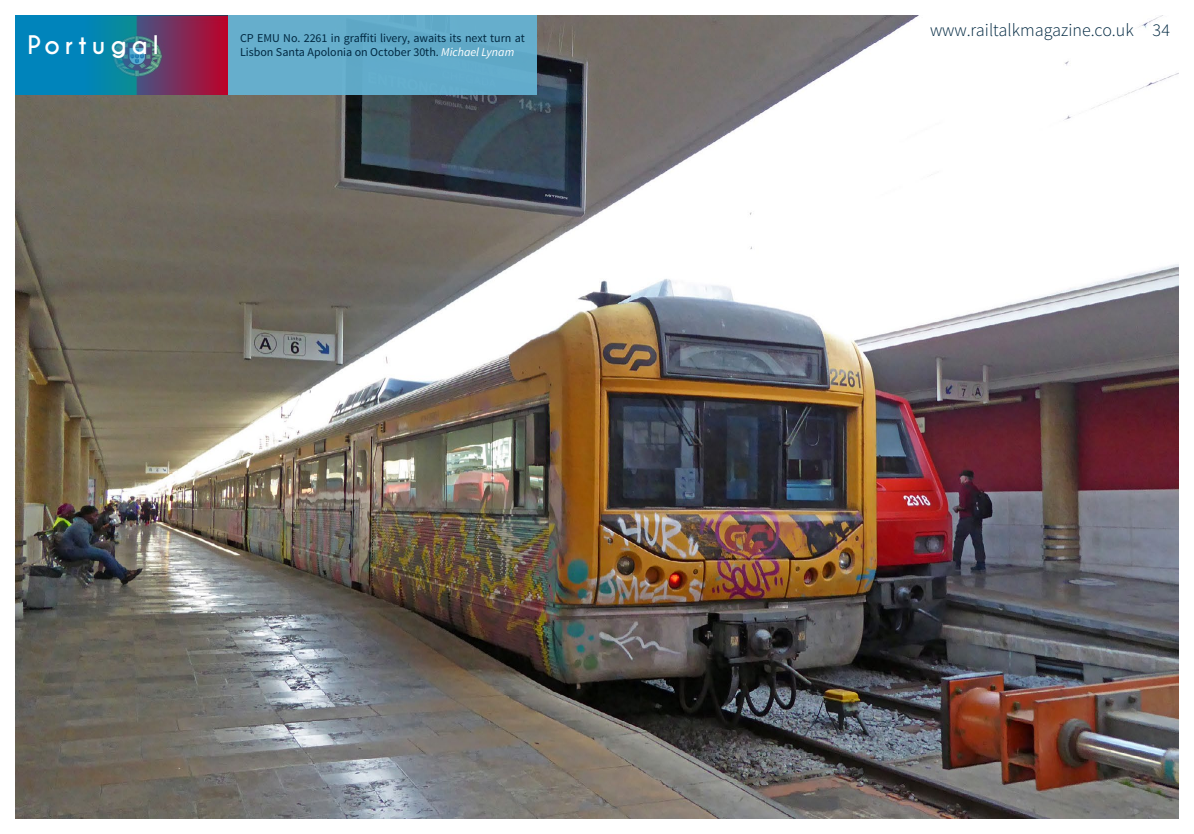
<style>
.page{position:relative;width:1194px;height:834px;background:#fff}
.page>*{position:absolute;margin:0;border:0;box-sizing:border-box;transform-origin:0 0}
.t1{font:700 24px "Caviar Dreams";letter-spacing:.2em;color:#fff}
.t2{font:300 18px "Source Sans Pro";color:#002841}
.t3{font:12px "Source Sans Pro";color:#002841}
.s1{font-style:italic;color:#fff}
</style>
<div class="page">
<img style="left:15px;top:15px;width:1164px;height:804px">
<div style="left:228px;top:15px;width:310px;height:80px;background:#66aecc"></div>
<div style="left:15px;top:15px;width:213px;height:80px;background:#0084bb"></div>
<img style="left:97px;top:15px;width:130px;height:80px">
<h1 class="t1" style="left:28px;top:30px;width:133px">Portugal</h1>
<p class="t3" style="left:240px;top:30px;width:287px">CP EMU No. 2261 in graffiti livery, awaits its next turn at</p>
<p class="t3" style="left:240px;top:44px;width:276px">Lisbon Santa Apolonia on October 30th. <span class="s1">Michael Lynam</span></p>
<h2 class="t2" style="left:930px;top:19px;width:242px">www.railtalkmagazine.co.uk 34</h2>
</div>
